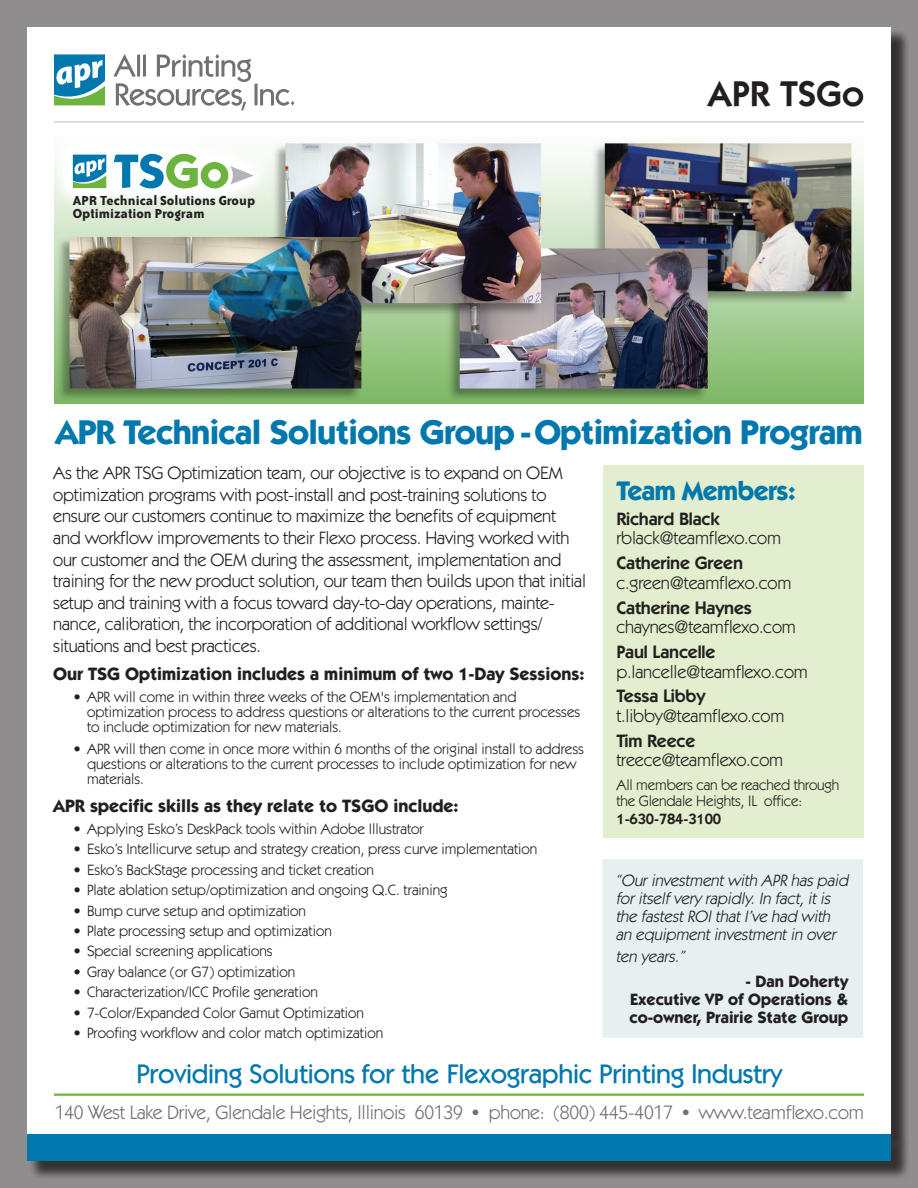
<style>
.page{position:relative;width:918px;height:1188px;background:#8f8d8e}
.page>*{position:absolute;margin:0;border:0;box-sizing:border-box;transform-origin:0 0}
.t1{font:600 36px "Itc Kabel";color:#231f20}
.t2{font:700 34.5px "Itc Kabel";letter-spacing:-.02em;color:#0078ae}
.t3{font:500 27px "Itc Kabel";letter-spacing:-.01em;color:#0078ae}
.t4{font:700 27px "Itc Kabel";letter-spacing:-.02em;color:#0078ae}
.t5{font:19.5px "Itc Kabel";letter-spacing:-.01em;color:#717074}
.t6{font:18px/21.6px "Itc Kabel";letter-spacing:-.01em;color:#231f20}
.t7{font:700 18px "Itc Kabel";color:#231f20}
.t8{font:600 18px "Itc Kabel";letter-spacing:-.01em;color:#231f20}
.t9{font:italic 16.5px/18px "Itc Kabel";color:#231f20}
.t10{font:700 16.5px/18px "Itc Kabel";color:#231f20;text-align:justify}
.t11{font:500 16.5px "Itc Kabel";color:#231f20}
.t12{font:15px/15px "Itc Kabel";color:#231f20}
.t13{font:700 15px/13.5px "Bailey Sans ITC";color:#231f20}
.t14{font:600 15px "Itc Kabel";letter-spacing:-.01em;color:#231f20}
.s1{font-size:16.5px}
</style>
<div class="page">
<div style="left:29px;top:29px;width:881px;height:1124px;background:#231f20;opacity:.6"></div>
<div style="left:27px;top:27px;width:864px;height:1107px;background:#fff"></div>
<div style="left:29px;top:1136px;width:881px;height:44px;background:#231f20;opacity:.6"></div>
<div style="left:27px;top:1134px;width:864px;height:27px;background:#0078ae"></div>
<svg style="left:113px;top:54px;width:182px;height:57px"></svg>
<svg style="left:54px;top:54px;width:51px;height:51px"></svg>
<hr style="left:54px;top:122px;width:810px;height:1px;background:#bcbdc0">
<img style="left:55px;top:143px;width:808px;height:261px">
<div style="left:602px;top:859px;width:261px;height:179px;background:#e7f0f0"></div>
<div style="left:603px;top:466px;width:261px;height:372px;background:#e2eecd"></div>
<hr style="left:54px;top:1094px;width:810px;height:2px;background:#6cb43f">
<svg style="left:114px;top:154px;width:140px;height:34px"></svg>
<svg style="left:73px;top:155px;width:33px;height:33px"></svg>
<p class="t13" style="left:73px;top:193px;width:184px">APR Technical Solutions Group<br>Optimization Program</p>
<h1 class="t1" style="left:708px;top:72px;width:158px">APR TSGo</h1>
<p class="t11" style="left:777px;top:88px;width:89px">(continued)</p>
<h2 class="t2" style="left:55px;top:411px;width:809px">APR Technical Solutions Group - Optimization Program</h2>
<p class="t6" style="left:53px;top:462px;width:534px">As the APR TSG Optimization team, our objective is to expand on OEM optimization programs with post-install and post-training solutions to ensure our customers continue to maximize the benefits of equipment and workflow improvements to their Flexo process. Having worked with our customer and the OEM during the assessment, implementation and training for the new product solution, our team then builds upon that initial setup and training with a focus toward day-to-day operations, mainte&shy;nance, calibration, the incorporation of additional workflow settings/ situations and best practices.</p>
<p class="t7" style="left:53px;top:663px;width:533px">Our TSG Optimization includes a minimum of two 1-Day Sessions:</p>
<p class="t12" style="left:87px;top:690px;width:495px;text-indent:-14px">• APR will come in within three weeks of the OEM's implementation and optimization process to address questions or alterations to the current processes to include optimization for new materials.</p>
<p class="t12" style="left:87px;top:741px;width:499px;text-indent:-14px">• APR will then come in once more within 6 months of the original install to address questions or alterations to the current processes to include optimization for new materials.</p>
<p class="t7" style="left:53px;top:795px;width:407px">APR specific skills as they relate to TSGO include:</p>
<p class="t12" style="left:74px;top:821px;width:352px">• Applying Esko’s DeskPack tools within Adobe Illustrator</p>
<p class="t12" style="left:74px;top:842px;width:465px">• Esko’s Intellicurve setup and strategy creation, press curve implementation</p>
<p class="t12" style="left:74px;top:862px;width:302px">• Esko’s BackStage processing and ticket creation</p>
<p class="t12" style="left:74px;top:883px;width:376px">• Plate ablation setup/optimization and ongoing Q.C. training</p>
<p class="t12" style="left:74px;top:903px;width:234px">• Bump curve setup and optimization</p>
<p class="t12" style="left:74px;top:923px;width:260px">• Plate processing setup and optimization</p>
<p class="t12" style="left:74px;top:944px;width:201px">• Special screening applications</p>
<p class="t12" style="left:74px;top:964px;width:223px">• Gray balance (or G7) optimization</p>
<p class="t12" style="left:74px;top:985px;width:246px">• Characterization/ICC Profile generation</p>
<p class="t12" style="left:74px;top:1005px;width:292px">• 7-Color/Expanded Color Gamut Optimization</p>
<p class="t12" style="left:74px;top:1025px;width:311px">• Proofing workflow and color match optimization</p>
<h3 class="t4" style="left:616px;top:474px;width:181px">Team Members:</h3>
<p class="t8" style="left:616px;top:508px;width:104px">Richard Black</p>
<p class="t6" style="left:616px;top:528px;width:166px">rblack@teamflexo.com</p>
<p class="t8" style="left:616px;top:553px;width:128px">Catherine Green</p>
<p class="t6" style="left:616px;top:572px;width:176px">c.green@teamflexo.com</p>
<p class="t8" style="left:616px;top:597px;width:137px">Catherine Haynes</p>
<p class="t6" style="left:616px;top:616px;width:181px">chaynes@teamflexo.com</p>
<p class="t8" style="left:616px;top:641px;width:100px">Paul Lancelle</p>
<p class="t6" style="left:616px;top:661px;width:193px">p.lancelle@teamflexo.com</p>
<p class="t8" style="left:616px;top:686px;width:90px">Tessa Libby</p>
<p class="t6" style="left:616px;top:705px;width:169px">t.libby@teamflexo.com</p>
<p class="t8" style="left:616px;top:730px;width:80px">Tim Reece</p>
<p class="t6" style="left:616px;top:749px;width:168px">treece@teamflexo.com</p>
<p class="t12" style="left:616px;top:776px;width:224px;line-height:16.5px">All members can be reached through the Glendale Heights, IL office:</p>
<p class="t14" style="left:616px;top:810px;width:106px">1-630-784-3100</p>
<p class="t9" style="left:616px;top:872px;width:237px">“Ourinvestmentwith APR has paid foritselfvery rapidly.In fact,itis the fastestROIthatI’ve had with an equipmentinvestmentin over</p>
<p class="t9" style="left:616px;top:947px;width:74px">ten years.”</p>
<p class="t10" style="left:629px;top:972px;width:220px;text-indent:116px">- Dan Doherty Executive VP of Operations &amp; co-owner, Prairie State Group</p>
<h3 class="t3" style="left:136px;top:1058px;width:648px">Providing Solutions for the Flexographic Printing Industry</h3>
<h3 class="t5" style="left:55px;top:1101px;width:811px">140 West Lake Drive, Glendale Heights, Illinois 60139 <span class="s1">•</span> phone: (800) 445-4017 <span class="s1">•</span> www.teamflexo.com</h3>
</div>
